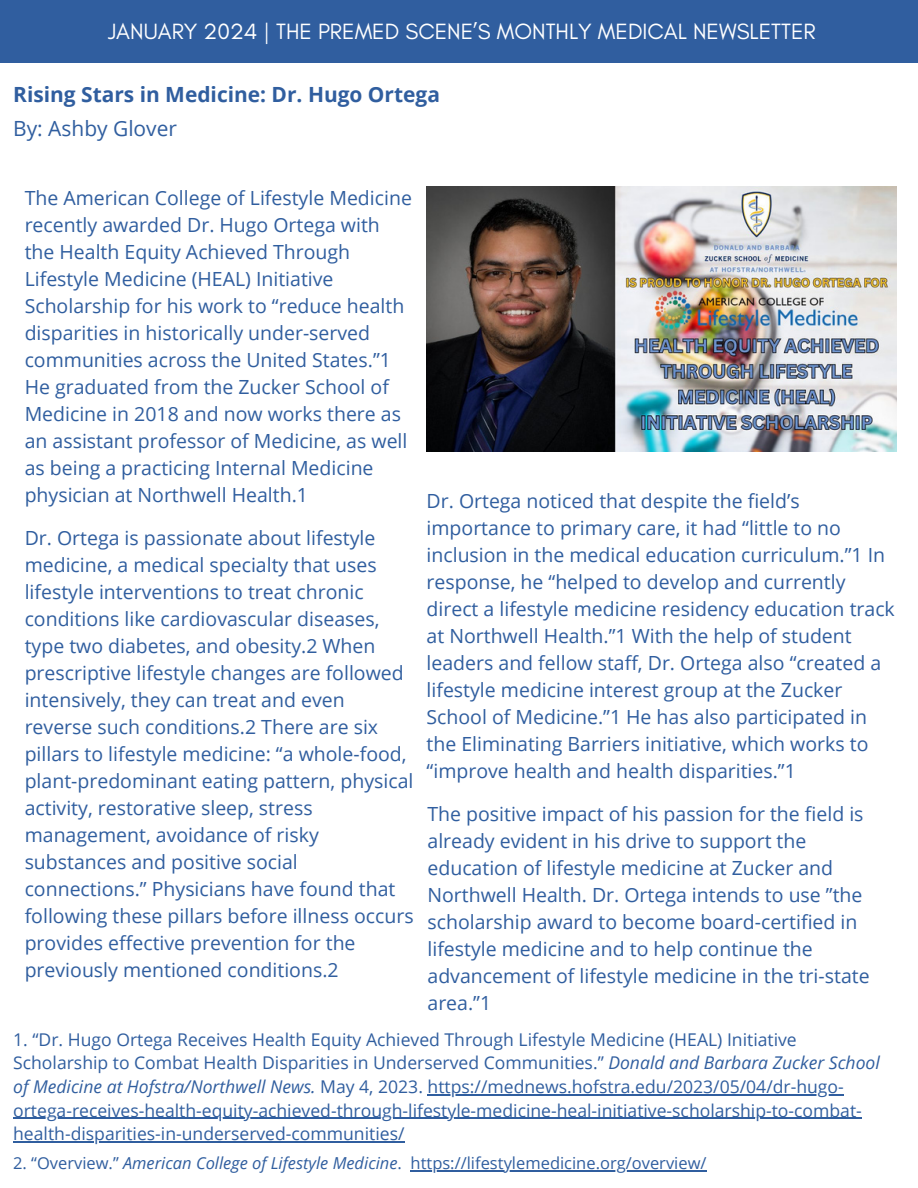
<style>
.page{position:relative;width:918px;height:1188px;background:#fff}
.page>*{position:absolute;margin:0;border:0;box-sizing:border-box;transform-origin:0 0}
.t1{font:22.5px "Glacial Indifference";color:#fff}
.t2{font:700 21px/33.8px "Open Sans";color:#305e9f}
.t3{font:19.5px/27px "Open Sans";color:#305e9f}
.t4{font:17.55px/23.7px "Open Sans";color:#305e9f}
.t5{font:16.5px "Open Sans";color:#305e9f}
.s1{font-weight:400}
.s2{font-style:italic}
</style>
<div class="page">
<div style="left:0;top:0;width:918px;height:62px;background:#305e9f"></div>
<img style="left:427px;top:187px;width:470px;height:264px">
<hr style="left:428px;top:1094px;width:416px;height:1px;background:#305e9f">
<hr style="left:13px;top:1118px;width:849px;height:1px;background:#305e9f">
<hr style="left:13px;top:1141px;width:392px;height:1px;background:#305e9f">
<hr style="left:411px;top:1170px;width:296px;height:1px;background:#305e9f">
<h3 class="t1" style="left:108px;top:18px;width:709px">JANUARY 2024 | THE PREMED SCENE’S MONTHLY MEDICAL NEWSLETTER</h3>
<p class="t2" style="left:13px;top:77px;width:428px">Rising Stars in Medicine: Dr. Hugo Ortega<br><span class="s1">By: Ashby Glover</span></p>
<h2 class="t3" style="left:25px;top:184px;width:389px">The American College of Lifestyle Medicine recently awarded Dr. Hugo Ortega with the Health Equity Achieved Through Lifestyle Medicine (HEAL) Initiative Scholarship for his work to “reduce health disparities in historically under-served communities across the United States.”1<br>He graduated from the Zucker School of Medicine in 2018 and now works there as an assistant professor of Medicine, as well as being a practicing Internal Medicine physician at Northwell Health.1</h2>
<h3 class="t3" style="left:25px;top:524px;width:390px">Dr. Ortega is passionate about lifestyle medicine, a medical specialty that uses lifestyle interventions to treat chronic conditions like cardiovascular diseases, type two diabetes, and obesity.2 When prescriptive lifestyle changes are followed intensively, they can treat and even reverse such conditions.2 There are six pillars to lifestyle medicine: “a whole-food, plant-predominant eating pattern, physical activity, restorative sleep, stress management, avoidance of risky substances and positive social connections.” Physicians have found that following these pillars before illness occurs provides effective prevention for the previously mentioned conditions.2</h3>
<h3 class="t3" style="left:427px;top:487px;width:470px">Dr. Ortega noticed that despite the field’s importance to primary care, it had “little to no inclusion in the medical education curriculum.”1 In response, he “helped to develop and currently direct a lifestyle medicine residency education track at Northwell Health.”1 With the help of student leaders and fellow staff, Dr. Ortega also “created a lifestyle medicine interest group at the Zucker School of Medicine.”1 He has also participated in the Eliminating Barriers initiative, which works to “improve health and health disparities.”1</h3>
<p class="t3" style="left:428px;top:800px;width:444px">The positive impact of his passion for the field is already evident in his drive to support the education of lifestyle medicine at Zucker and Northwell Health. Dr. Ortega intends to use ”the scholarship award to become board-certified in lifestyle medicine and to help continue the advancement of lifestyle medicine in the tri-state area.”1</p>
<h3 class="t4" style="left:13px;top:1027px;width:868px">1. “Dr. Hugo Ortega Receives Health Equity Achieved Through Lifestyle Medicine (HEAL) Initiative<br>Scholarship to Combat Health Disparities in Underserved Communities.” <span class="s2">Donald and Barbara Zucker School of Medicine at Hofstra/Northwell News.</span> May 4, 2023. https://mednews.hofstra.edu/2023/05/04/dr-hugo-</h3>
<p class="t4" style="left:13px;top:1098px;width:850px">ortega-receives-health-equity-achieved-through-lifestyle-medicine-heal-initiative-scholarship-to-combat&shy;health-disparities-in-underserved-communities/</p>
<p class="t5" style="left:13px;top:1151px;width:695px">2. “Overview.” <span class="s2">American College of Lifestyle Medicine</span>. https://lifestylemedicine.org/overview/</p>
</div>
